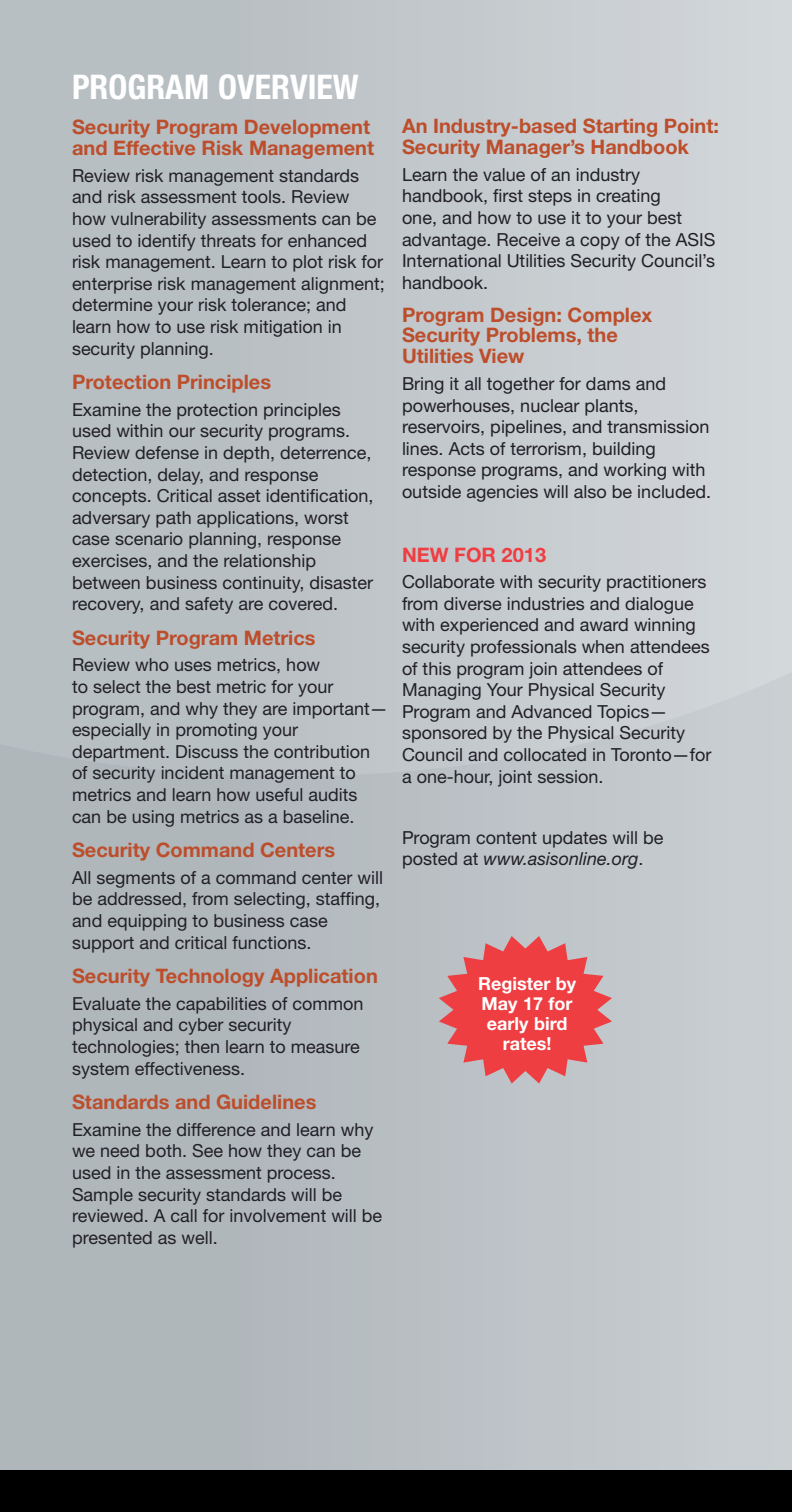
<style>
.page{position:relative;width:792px;height:1512px;background:#fff}
.page>*{position:absolute;margin:0;border:0;box-sizing:border-box;transform-origin:0 0}
.t1{font:700 condensed 34px "Helvetica Neue";color:#fff}
.t2{font:700 20px/21.6px "Helvetica Neue";color:#bd4e2c}
.t3{font:700 20px "Helvetica Neue";color:#ef3e42}
.t4{font:18px/21.6px "Helvetica Neue";color:#212026}
.t5{font:700 18px/20px "Helvetica Neue";color:#fff;text-align:center}
.s1{font-style:italic}
</style>
<div class="page">
<div style="left:0;top:0;width:792px;height:1512px;background:linear-gradient(to right,#afb6ba,#cdd2d5)"></div>
<div style="left:0;top:1470px;width:792px;height:42px;background:#000"></div>
<svg style="left:439px;top:936px;width:173px;height:148px;background:#dd6b6f"></svg>
<h1 class="t1" style="left:72px;top:66px;width:288px">PROGRAM OVERVIEW</h1>
<p class="t2" style="left:72px;top:115px;width:304px">Security Program Development and Effective Risk Management</p>
<p class="t4" style="left:72px;top:164px;width:314px">Review risk management standards and risk assessment tools. Review how vulnerability assessments can be used to identify threats for enhanced risk management. Learn to plot risk for enterprise risk management alignment; determine your risk tolerance; and learn how to use risk mitigation in security planning.</p>
<p class="t2" style="left:72px;top:371px;width:201px">Protection Principles</p>
<p class="t4" style="left:72px;top:398px;width:303px">Examine the protection principles used within our security programs.<br>Review defense in depth, deterrence, detection, delay, and response concepts. Critical asset identification, adversary path applications, worst case scenario planning, response exercises, and the relationship between business continuity, disaster recovery, and safety are covered.</p>
<p class="t2" style="left:72px;top:626px;width:245px">Security Program Metrics</p>
<p class="t4" style="left:72px;top:654px;width:317px">Review who uses metrics, how<br>to select the best metric for your program, and why they are important— especially in promoting your department. Discuss the contribution of security incident management to metrics and learn how useful audits can be using metrics as a baseline.</p>
<p class="t2" style="left:72px;top:839px;width:265px">Security Command Centers</p>
<p class="t4" style="left:72px;top:866px;width:313px">All segments of a command center will be addressed, from selecting, staffing, and equipping to business case support and critical functions.</p>
<p class="t2" style="left:72px;top:965px;width:307px">Security Technology Application</p>
<p class="t4" style="left:72px;top:992px;width:293px">Evaluate the capabilities of common physical and cyber security technologies; then learn to measure system effectiveness.</p>
<p class="t2" style="left:72px;top:1091px;width:246px">Standards and Guidelines</p>
<p class="t4" style="left:72px;top:1118px;width:312px">Examine the difference and learn why we need both. See how they can be used in the assessment process.<br>Sample security standards will be reviewed. A call for involvement will be presented as well.</p>
<p class="t2" style="left:402px;top:114px;width:319px">An Industry-based Starting Point:<br>Security Manager’s Handbook</p>
<p class="t4" style="left:402px;top:163px;width:315px">Learn the value of an industry handbook, first steps in creating<br>one, and how to use it to your best advantage. Receive a copy of the ASIS<br>International Utilities Security Council’s handbook.</p>
<p class="t2" style="left:402px;top:304px;width:252px;line-height:20.8px">Program Design: Complex<br>Security Problems, the<br>Utilities View</p>
<p class="t4" style="left:402px;top:373px;width:311px">Bring it all together for dams and powerhouses, nuclear plants, reservoirs, pipelines, and transmission lines. Acts of terrorism, building response programs, and working with outside agencies will also be included.</p>
<p class="t3" style="left:402px;top:542px;width:146px">NEW FOR 2013</p>
<p class="t4" style="left:402px;top:571px;width:311px">Collaborate with security practitioners from diverse industries and dialogue with experienced and award winning security professionals when attendees of this program join attendees of Managing Your Physical Security Program and Advanced Topics— sponsored by the Physical Security Council and collocated in Toronto—for a one-hour, joint session.</p>
<p class="t4" style="left:402px;top:826px;width:263px">Program content updates will be posted at <span class="s1">www.asisonline.org</span>.</p>
<p class="t5" style="left:478px;top:973px;width:100px">Register by<br>May 17 for early bird rates!</p>
</div>
